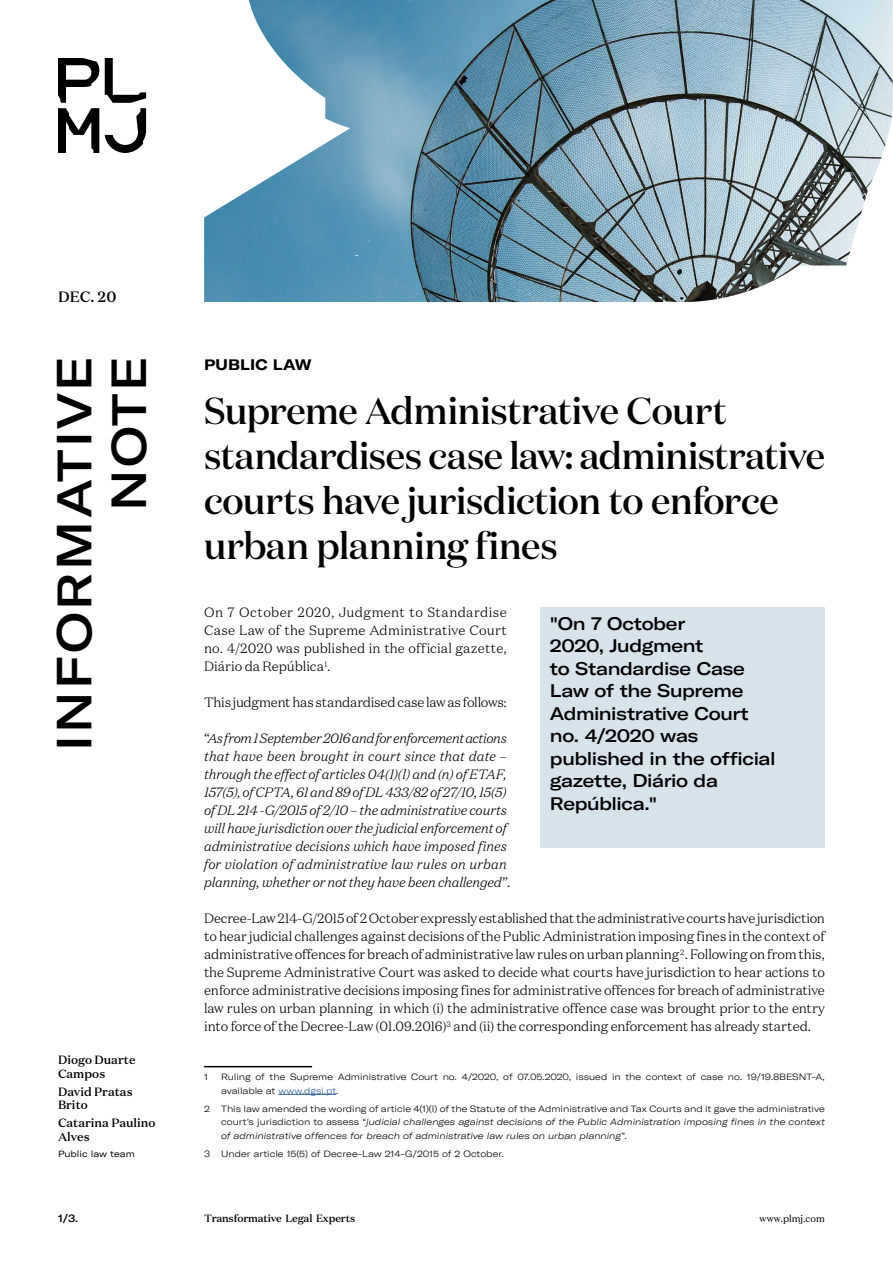
<style>
.page{position:relative;width:893px;height:1263px;background:#fff}
.page>*{position:absolute;margin:0;border:0;box-sizing:border-box;transform-origin:0 0}
.t1{font:500 expanded 48px/54.8px "GT America";letter-spacing:.05em;color:#000;text-align:right}
.t2{font:500 37.5px/45px "Domaine Display";letter-spacing:-.01em;color:#000}
.t3{font:500 expanded 18px/22.5px "GT America";letter-spacing:-.025em;color:#000}
.t4{font:700 expanded 15px "GT America";letter-spacing:.01em;color:#000}
.t5{font:500 15px "Domaine Text";color:#000}
.t6{font:300 13.5px/18px "Domaine Text";letter-spacing:-.005em;color:#000;text-align:justify}
.t7{font:italic 300 13.5px/18px "Domaine Text";letter-spacing:-.01em;color:#000}
.t8{font:500 12px/13.5px "Domaine Text";color:#000}
.t9{font:500 10.5px "Domaine Text";letter-spacing:-.02em;color:#000}
.t10{font:500 expanded 10.5px "GT America";color:#000}
.t11{font:9.75px "Domaine Text";color:#000}
.t12{font:italic 300 expanded 9px/13.5px "GT America";color:#000;text-align:justify}
.t13{font:300 expanded 9px/13.5px "GT America";letter-spacing:-.005em;color:#000}
.t14{font:expanded 9px "GT America";color:#000}
.s1{font-style:normal}
.s2{color:#275b9b}
</style>
<div class="page">
<svg style="left:58px;top:58px;width:88px;height:95px"></svg>
<img style="left:204px;top:0;width:689px;height:302px">
<hr style="left:204px;top:1066px;width:108px;height:1px;background:#000">
<hr style="left:278px;top:1094px;width:58px;height:1px;background:#275b9b">
<div style="left:541px;top:607px;width:284px;height:241px;background:#d6e3eb"></div>
<p class="t5" style="left:58px;top:287px;width:60px">DEC. 20</p>
<h1 class="t1" style="left:47px;top:751px;width:396px;rotate:-90deg">INFORMATIVE<br>NOTE</h1>
<p class="t8" style="left:58px;top:1053px;width:79px">Diogo Duarte<br>Campos</p>
<p class="t8" style="left:58px;top:1085px;width:76px">David Pratas<br>Brito</p>
<p class="t8" style="left:58px;top:1116px;width:99px">Catarina Paulino<br>Alves</p>
<p class="t14" style="left:58px;top:1148px;width:78px">Public law team</p>
<p class="t10" style="left:58px;top:1211px;width:22px">1/3.</p>
<p class="t4" style="left:204px;top:355px;width:109px">PUBLIC LAW</p>
<h2 class="t2" style="left:204px;top:388px;width:622px">Supreme Administrative Court standardises case law: administrative courts have jurisdiction to enforce urban planning fines</h2>
<p class="t6" style="left:204px;top:603px;width:304px">On 7 October 2020, Judgment to Standardise Case Law of the Supreme Administrative Court no. 4/2020 was published in the official gazette, Diário da República<sup>1</sup>.</p>
<p class="t6" style="left:204px;top:693px;width:304px">This judgment has standardised case law as follows:</p>
<p class="t7" style="left:204px;top:729px;width:308px"><span class="s1">“</span>As from 1 September 2016 and for enforcement actions that have been brought in court since that date – through the effect of articles 04(1)(l) and (n) of ETAF, 157(5), of CPTA, 61 and 89 of DL 433/82 of 27/10, 15(5) of DL 214 -G/2015 of 2/10 – the administrative courts will have jurisdiction over the judicial enforcement of administrative decisions which have imposed fines for violation of administrative law rules on urban planning, whether or not they have been challenged<span class="s1">”.</span></p>
<p class="t6" style="left:204px;top:909px;width:622px">Decree-Law 214-G/2015 of 2 October expressly established that the administrative courts have jurisdiction to hear judicial challenges against decisions of the Public Administration imposing fines in the context of administrative offences for breach of administrative law rules on urban planning <sup>2</sup>. Following on from this, the Supreme Administrative Court was asked to decide what courts have jurisdiction to hear actions to enforce administrative decisions imposing fines for administrative offences for breach of administrative law rules on urban planning in which (i) the administrative offence case was brought prior to the entry into force of the Decree-Law (01.09.2016)<sup>3</sup> and (ii) the corresponding enforcement has already started.</p>
<p class="t13" style="left:204px;top:1070px;width:5px">1</p>
<p class="t13" style="left:221px;top:1070px;width:605px">Ruling of the Supreme Administrative Court no. 4/2020, of 07.05.2020, issued in the context of case no. 19/19.8BESNT-A, available at <span class="s2">www.dgsi.pt</span>.</p>
<p class="t12" style="left:221px;top:1102px;width:605px;text-indent:-17px"><span class="s1">2 This law amended the wording of article 4(1)(l) of the Statute of the Administrative and Tax Courts and it gave the administrative court’s jurisdiction to assess “</span>judicial challenges against decisions of the Public Administration imposing fines in the context of administrative offences for breach of administrative law rules on urban planning<span class="s1">”.</span></p>
<p class="t13" style="left:204px;top:1147px;width:301px">3 Under article 15(5) of Decree-Law 214-G/2015 of 2 October.</p>
<h3 class="t3" style="left:550px;top:612px;width:227px">"On 7 October<br>2020, Judgment<br>to Standardise Case<br>Law of the Supreme<br>Administrative Court no. 4/2020 was published in the official gazette, Diário da<br>República."</h3>
<p class="t9" style="left:204px;top:1211px;width:153px">Transformative Legal Experts</p>
<p class="t11" style="left:760px;top:1212px;width:67px">www.plmj.com</p>
</div>
